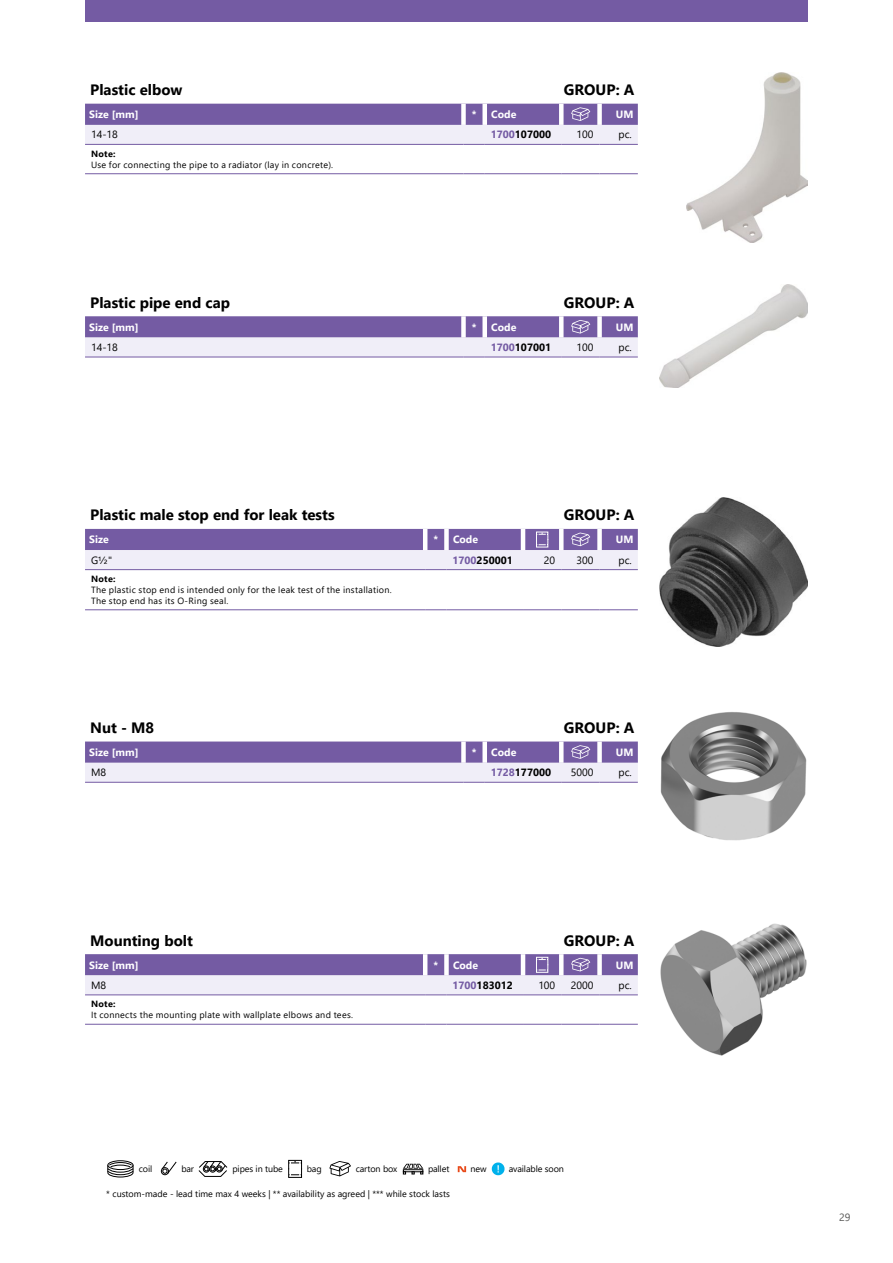
<style>
.page{position:relative;width:893px;height:1263px;background:#fff}
.page>*{position:absolute;margin:0;border:0;box-sizing:border-box;transform-origin:0 0}
.t1{font:700 15px "Segoe UI";color:#000}
.t2{font:700 10.5px "Segoe UI";color:#fff}
.t3{font:10.5px "Segoe UI";color:#000}
.t4{font:700 10.5px "Segoe UI";color:#000}
.t5{font:10.5px "Segoe UI";color:#575756}
.t6{font:9px/10.8px "Segoe UI";letter-spacing:.03em;color:#000}
.t7{font:9px "Segoe UI";color:#000}
.t8{font:9px "Segoe UI";letter-spacing:-.01em;color:#000}
.t9{font:700 9px "Segoe UI";letter-spacing:.03em;color:#000}
.s1{color:#745ba3}
</style>
<div class="page">
<div style="left:107px;top:1160px;width:26px;height:10px;border:1px solid #000;border-radius:50%"></div>
<svg style="left:107px;top:1162px;width:27px;height:16px"></svg>
<div style="left:161px;top:1167px;width:8px;height:8px;border:1px solid #000;border-radius:50%"></div>
<svg style="left:161px;top:1161px;width:16px;height:13px"></svg>
<svg style="left:198px;top:1161px;width:30px;height:16px"></svg>
<svg style="left:288px;top:1159px;width:14px;height:19px"></svg>
<svg style="left:329px;top:1161px;width:22px;height:15px"></svg>
<svg style="left:403px;top:1164px;width:20px;height:10px"></svg>
<svg style="left:458px;top:1166px;width:8px;height:6px"></svg>
<svg style="left:492px;top:1162px;width:12px;height:13px"></svg>
<div style="left:85px;top:0;width:723px;height:21px;background:#745ba3"></div>
<hr style="left:85px;top:173px;width:378px;height:1px;background:#745ba3">
<svg style="left:463px;top:173px;width:22px;height:1px"></svg>
<hr style="left:485px;top:173px;width:76px;height:1px;background:#745ba3">
<hr style="left:561px;top:173px;width:39px;height:1px;background:#745ba3">
<hr style="left:600px;top:173px;width:38px;height:1px;background:#745ba3">
<svg style="left:85px;top:104px;width:553px;height:41px;background:#b0a2cc"></svg>
<img style="left:686px;top:72px;width:122px;height:170px">
<svg style="left:85px;top:316px;width:553px;height:42px;background:#b1a4cd"></svg>
<img style="left:659px;top:285px;width:149px;height:103px">
<hr style="left:85px;top:609px;width:340px;height:1px;background:#745ba3">
<svg style="left:425px;top:609px;width:21px;height:1px"></svg>
<hr style="left:446px;top:609px;width:77px;height:1px;background:#745ba3">
<hr style="left:523px;top:609px;width:38px;height:1px;background:#745ba3">
<hr style="left:561px;top:609px;width:39px;height:1px;background:#745ba3">
<hr style="left:600px;top:609px;width:38px;height:1px;background:#745ba3">
<svg style="left:85px;top:529px;width:553px;height:41px;background:#b1a4cd"></svg>
<img style="left:659px;top:497px;width:149px;height:150px">
<svg style="left:85px;top:741px;width:553px;height:42px;background:#b1a4cd"></svg>
<img style="left:660px;top:712px;width:147px;height:129px">
<hr style="left:85px;top:1024px;width:340px;height:1px;background:#745ba3">
<svg style="left:425px;top:1024px;width:21px;height:1px"></svg>
<hr style="left:446px;top:1024px;width:77px;height:1px;background:#745ba3">
<hr style="left:523px;top:1024px;width:38px;height:1px;background:#745ba3">
<hr style="left:561px;top:1024px;width:39px;height:1px;background:#745ba3">
<hr style="left:600px;top:1024px;width:38px;height:1px;background:#745ba3">
<svg style="left:85px;top:954px;width:553px;height:42px;background:#b3a5ce"></svg>
<img style="left:660px;top:923px;width:147px;height:133px">
<h1 class="t1" style="left:90px;top:76px;width:94px">Plastic elbow</h1>
<h1 class="t1" style="left:564px;top:76px;width:72px">GROUP: A</h1>
<p class="t2" style="left:89px;top:104px;width:51px">Size [mm]</p>
<p class="t2" style="left:472px;top:104px;width:46px">* Code</p>
<p class="t2" style="left:616px;top:104px;width:19px">UM</p>
<p class="t3" style="left:91px;top:125px;width:28px">14-18</p>
<p class="t4" style="left:491px;top:125px;width:62px"><span class="s1">1700</span>107000</p>
<p class="t3" style="left:577px;top:125px;width:18px">100</p>
<p class="t3" style="left:618px;top:125px;width:15px">pc.</p>
<p class="t9" style="left:91px;top:145px;width:26px">Note:</p>
<p class="t6" style="left:91px;top:158px;width:244px">Use for connecting the pipe to a radiator (lay in concrete).</p>
<h1 class="t1" style="left:90px;top:288px;width:141px">Plastic pipe end cap</h1>
<h1 class="t1" style="left:564px;top:288px;width:72px">GROUP: A</h1>
<p class="t2" style="left:89px;top:317px;width:51px">Size [mm]</p>
<p class="t2" style="left:472px;top:317px;width:46px">* Code</p>
<p class="t2" style="left:616px;top:317px;width:19px">UM</p>
<p class="t3" style="left:91px;top:337px;width:28px">14-18</p>
<p class="t4" style="left:491px;top:337px;width:62px"><span class="s1">1700</span>107001</p>
<p class="t3" style="left:577px;top:337px;width:18px">100</p>
<p class="t3" style="left:618px;top:337px;width:15px">pc.</p>
<h1 class="t1" style="left:90px;top:501px;width:246px">Plastic male stop end for leak tests</h1>
<h1 class="t1" style="left:564px;top:501px;width:72px">GROUP: A</h1>
<p class="t2" style="left:89px;top:530px;width:21px">Size</p>
<p class="t2" style="left:433px;top:530px;width:46px">* Code</p>
<p class="t2" style="left:616px;top:530px;width:19px">UM</p>
<p class="t3" style="left:91px;top:550px;width:23px">G½"</p>
<p class="t4" style="left:452px;top:550px;width:62px"><span class="s1">1700</span>250001</p>
<p class="t3" style="left:544px;top:550px;width:13px">20</p>
<p class="t3" style="left:577px;top:550px;width:18px">300</p>
<p class="t3" style="left:618px;top:550px;width:15px">pc.</p>
<p class="t9" style="left:91px;top:570px;width:26px">Note:</p>
<p class="t6" style="left:91px;top:584px;width:302px">The plastic stop end is intended only for the leak test of the installation.<br>The stop end has its O-Ring seal.</p>
<h1 class="t1" style="left:90px;top:713px;width:66px">Nut - M8</h1>
<h1 class="t1" style="left:564px;top:713px;width:72px">GROUP: A</h1>
<p class="t2" style="left:89px;top:742px;width:51px">Size [mm]</p>
<p class="t2" style="left:472px;top:742px;width:46px">* Code</p>
<p class="t2" style="left:616px;top:742px;width:19px">UM</p>
<p class="t3" style="left:91px;top:763px;width:17px">M8</p>
<p class="t4" style="left:491px;top:763px;width:62px"><span class="s1">1728</span>177000</p>
<p class="t3" style="left:571px;top:763px;width:24px">5000</p>
<p class="t3" style="left:618px;top:763px;width:15px">pc.</p>
<h1 class="t1" style="left:90px;top:926px;width:104px">Mounting bolt</h1>
<h1 class="t1" style="left:564px;top:926px;width:72px">GROUP: A</h1>
<p class="t2" style="left:89px;top:955px;width:51px">Size [mm]</p>
<p class="t2" style="left:433px;top:955px;width:46px">* Code</p>
<p class="t2" style="left:616px;top:955px;width:19px">UM</p>
<p class="t3" style="left:91px;top:975px;width:17px">M8</p>
<p class="t4" style="left:452px;top:975px;width:62px"><span class="s1">1700</span>183012</p>
<p class="t3" style="left:538px;top:975px;width:18px">100</p>
<p class="t3" style="left:571px;top:975px;width:24px">2000</p>
<p class="t3" style="left:618px;top:975px;width:15px">pc.</p>
<p class="t9" style="left:91px;top:996px;width:26px">Note:</p>
<p class="t6" style="left:91px;top:1009px;width:264px">It connects the mounting plate with wallplate elbows and tees.</p>
<p class="t6" style="left:139px;top:1163px;width:15px">coil</p>
<p class="t6" style="left:181px;top:1163px;width:14px">bar</p>
<p class="t8" style="left:232px;top:1160px;width:52px">pipes in tube</p>
<p class="t6" style="left:307px;top:1163px;width:16px">bag</p>
<p class="t8" style="left:356px;top:1160px;width:43px">carton box</p>
<p class="t6" style="left:428px;top:1163px;width:23px">pallet</p>
<p class="t6" style="left:470px;top:1163px;width:18px">new</p>
<p class="t8" style="left:509px;top:1160px;width:57px">available soon</p>
<p class="t7" style="left:106px;top:1185px;width:345px">* custom-made - lead time max 4 weeks | ** availability as agreed | *** while stock lasts</p>
<p class="t5" style="left:839px;top:1207px;width:13px">29</p>
</div>
